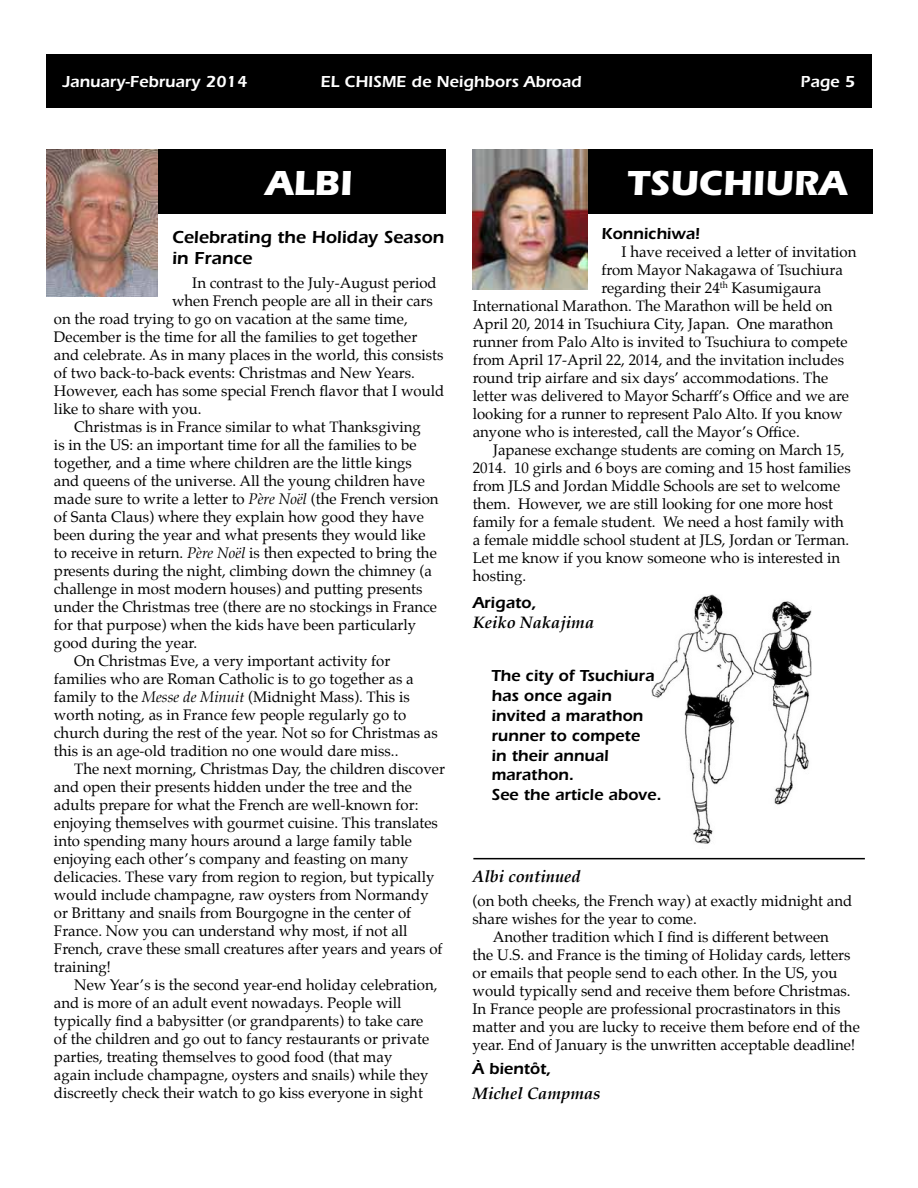
<style>
.page{position:relative;width:918px;height:1188px;background:#fff}
.page>*{position:absolute;margin:0;border:0;box-sizing:border-box;transform-origin:0 0}
.t1{font:700 36px "Itc Eras";color:#fff}
.t2{font:600 18px/21.6px "Itc Eras";color:#000}
.t3{font:600 16.5px/19.8px "Itc Eras";color:#000}
.t4{font:600 16.5px "Itc Eras";color:#fff}
.t5{font:italic 700 16.5px "Palatino";color:#000}
.t6{font:15px "Palatino";color:#000}
.s1{font-style:italic}
</style>
<div class="page">
<div style="left:46px;top:54px;width:826px;height:54px;background:#000"></div>
<div style="left:79px;top:149px;width:367px;height:65px;background:#000"></div>
<img style="left:46px;top:150px;width:111px;height:147px">
<div style="left:472px;top:150px;width:401px;height:64px;background:#000"></div>
<img style="left:473px;top:150px;width:115px;height:139px">
<img style="left:652px;top:594px;width:160px;height:250px">
<hr style="left:473px;top:858px;width:392px;height:1px;background:#000">
<p class="t4" style="left:63px;top:72px;width:186px">January-February 2014</p>
<p class="t4" style="left:320px;top:72px;width:263px">EL CHISME de Neighbors Abroad</p>
<p class="t4" style="left:801px;top:72px;width:56px">Page 5</p>
<h1 class="t1" style="left:265px;top:162px;width:89px">ALBI</h1>
<p class="t2" style="left:172px;top:226px;width:274px">Celebrating the Holiday Season in France</p>
<p class="t6" style="left:192px;top:271px;width:246px">In contrast to the July-August period</p>
<p class="t6" style="left:172px;top:289px;width:262px">when French people are all in their cars</p>
<p class="t6" style="left:54px;top:307px;width:355px">on the road trying to go on vacation at the same time,</p>
<p class="t6" style="left:54px;top:325px;width:365px">December is the time for all the families to get together</p>
<p class="t6" style="left:54px;top:343px;width:391px">and celebrate. As in many places in the world, this consists</p>
<p class="t6" style="left:54px;top:361px;width:362px">of two back-to-back events: Christmas and New Years.</p>
<p class="t6" style="left:54px;top:379px;width:392px">However, each has some special French flavor that I would</p>
<p class="t6" style="left:54px;top:397px;width:149px">like to share with you.</p>
<p class="t6" style="left:74px;top:415px;width:348px">Christmas is in France similar to what Thanksgiving</p>
<p class="t6" style="left:54px;top:433px;width:364px">is in the US: an important time for all the families to be</p>
<p class="t6" style="left:54px;top:451px;width:359px">together, and a time where children are the little kings</p>
<p class="t6" style="left:54px;top:469px;width:373px">and queens of the universe. All the young children have</p>
<p class="t6" style="left:54px;top:487px;width:386px">made sure to write a letter to <span class="s1">Père Noël</span> (the French version</p>
<p class="t6" style="left:54px;top:505px;width:371px">of Santa Claus) where they explain how good they have</p>
<p class="t6" style="left:54px;top:523px;width:373px">been during the year and what presents they would like</p>
<p class="t6" style="left:54px;top:541px;width:384px">to receive in return. <span class="s1">Père Noël</span> is then expected to bring the</p>
<p class="t6" style="left:54px;top:559px;width:380px">presents during the night, climbing down the chimney (a</p>
<p class="t6" style="left:54px;top:577px;width:370px">challenge in most modern houses) and putting presents</p>
<p class="t6" style="left:54px;top:595px;width:385px">under the Christmas tree (there are no stockings in France</p>
<p class="t6" style="left:54px;top:613px;width:364px">for that purpose) when the kids have been particularly</p>
<p class="t6" style="left:54px;top:631px;width:145px">good during the year.</p>
<p class="t6" style="left:74px;top:649px;width:318px">On Christmas Eve, a very important activity for</p>
<p class="t6" style="left:54px;top:667px;width:361px">families who are Roman Catholic is to go together as a</p>
<p class="t6" style="left:54px;top:685px;width:357px">family to the <span class="s1">Messe de Minuit</span> (Midnight Mass). This is</p>
<p class="t6" style="left:54px;top:703px;width:354px">worth noting, as in France few people regularly go to</p>
<p class="t6" style="left:54px;top:721px;width:385px">church during the rest of the year. Not so for Christmas as</p>
<p class="t6" style="left:54px;top:739px;width:346px">this is an age-old tradition no one would dare miss..</p>
<p class="t6" style="left:74px;top:757px;width:372px">The next morning, Christmas Day, the children discover</p>
<p class="t6" style="left:54px;top:775px;width:360px">and open their presents hidden under the tree and the</p>
<p class="t6" style="left:54px;top:793px;width:366px">adults prepare for what the French are well-known for:</p>
<p class="t6" style="left:54px;top:811px;width:386px">enjoying themselves with gourmet cuisine. This translates</p>
<p class="t6" style="left:54px;top:829px;width:360px">into spending many hours around a large family table</p>
<p class="t6" style="left:54px;top:847px;width:356px">enjoying each other’s company and feasting on many</p>
<p class="t6" style="left:54px;top:865px;width:382px">delicacies. These vary from region to region, but typically</p>
<p class="t6" style="left:54px;top:883px;width:376px">would include champagne, raw oysters from Normandy</p>
<p class="t6" style="left:54px;top:901px;width:359px">or Brittany and snails from Bourgogne in the center of</p>
<p class="t6" style="left:54px;top:919px;width:355px">France. Now you can understand why most, if not all</p>
<p class="t6" style="left:54px;top:937px;width:390px">French, crave these small creatures after years and years of</p>
<p class="t6" style="left:54px;top:955px;width:59px">training!</p>
<p class="t6" style="left:74px;top:973px;width:365px">New Year’s is the second year-end holiday celebration,</p>
<p class="t6" style="left:54px;top:991px;width:349px">and is more of an adult event nowadays. People will</p>
<p class="t6" style="left:54px;top:1009px;width:371px">typically find a babysitter (or grandparents) to take care</p>
<p class="t6" style="left:54px;top:1027px;width:377px">of the children and go out to fancy restaurants or private</p>
<p class="t6" style="left:54px;top:1045px;width:340px">parties, treating themselves to good food (that may</p>
<p class="t6" style="left:54px;top:1063px;width:376px">again include champagne, oysters and snails) while they</p>
<p class="t6" style="left:54px;top:1081px;width:370px">discreetly check their watch to go kiss everyone in sight</p>
<h1 class="t1" style="left:628px;top:162px;width:221px">TSUCHIURA</h1>
<p class="t3" style="left:601px;top:224px;width:101px">Konnichiwa!</p>
<p class="t6" style="left:622px;top:240px;width:236px">I have received a letter of invitation</p>
<p class="t6" style="left:601px;top:258px;width:243px">from Mayor Nakagawa of Tsuchiura</p>
<p class="t6" style="left:601px;top:276px;width:221px">regarding their 24<sup>th</sup> Kasumigaura</p>
<p class="t6" style="left:473px;top:294px;width:361px">International Marathon. The Marathon will be held on</p>
<p class="t6" style="left:473px;top:312px;width:362px">April 20, 2014 in Tsuchiura City, Japan. One marathon</p>
<p class="t6" style="left:473px;top:330px;width:376px">runner from Palo Alto is invited to Tsuchiura to compete</p>
<p class="t6" style="left:473px;top:348px;width:373px">from April 17-April 22, 2014, and the invitation includes</p>
<p class="t6" style="left:473px;top:366px;width:357px">round trip airfare and six days’ accommodations. The</p>
<p class="t6" style="left:473px;top:384px;width:378px">letter was delivered to Mayor Scharff’s Office and we are</p>
<p class="t6" style="left:473px;top:402px;width:371px">looking for a runner to represent Palo Alto. If you know</p>
<p class="t6" style="left:473px;top:420px;width:329px">anyone who is interested, call the Mayor’s Office.</p>
<p class="t6" style="left:493px;top:438px;width:353px">Japanese exchange students are coming on March 15,</p>
<p class="t6" style="left:473px;top:456px;width:380px">2014. 10 girls and 6 boys are coming and 15 host families</p>
<p class="t6" style="left:473px;top:474px;width:369px">from JLS and Jordan Middle Schools are set to welcome</p>
<p class="t6" style="left:473px;top:492px;width:362px">them. However, we are still looking for one more host</p>
<p class="t6" style="left:473px;top:510px;width:373px">family for a female student. We need a host family with</p>
<p class="t6" style="left:473px;top:528px;width:378px">a female middle school student at JLS, Jordan or Terman.</p>
<p class="t6" style="left:473px;top:546px;width:369px">Let me know if you know someone who is interested in</p>
<p class="t6" style="left:473px;top:564px;width:55px">hosting.</p>
<p class="t3" style="left:473px;top:592px;width:65px">Arigato,</p>
<p class="t5" style="left:473px;top:608px;width:123px">Keiko Nakajima</p>
<p class="t3" style="left:491px;top:666px;width:172px">The city of Tsuchiura has once again invited a marathon runner to compete<br>in their annual marathon.<br>See the article above.</p>
<p class="t5" style="left:472px;top:863px;width:110px">Albi continued</p>
<p class="t6" style="left:472px;top:889px;width:381px">(on both cheeks, the French way) at exactly midnight and</p>
<p class="t6" style="left:472px;top:907px;width:226px">share wishes for the year to come.</p>
<p class="t6" style="left:493px;top:925px;width:338px">Another tradition which I find is different between</p>
<p class="t6" style="left:472px;top:943px;width:380px">the U.S. and France is the timing of Holiday cards, letters</p>
<p class="t6" style="left:472px;top:961px;width:366px">or emails that people send to each other. In the US, you</p>
<p class="t6" style="left:472px;top:979px;width:380px">would typically send and receive them before Christmas.</p>
<p class="t6" style="left:472px;top:997px;width:370px">In France people are professional procrastinators in this</p>
<p class="t6" style="left:472px;top:1015px;width:389px">matter and you are lucky to receive them before end of the</p>
<p class="t6" style="left:472px;top:1033px;width:384px">year. End of January is the unwritten acceptable deadline!</p>
<p class="t3" style="left:472px;top:1059px;width:81px">À bientôt,</p>
<p class="t5" style="left:472px;top:1079px;width:130px">Michel Campmas</p>
</div>
